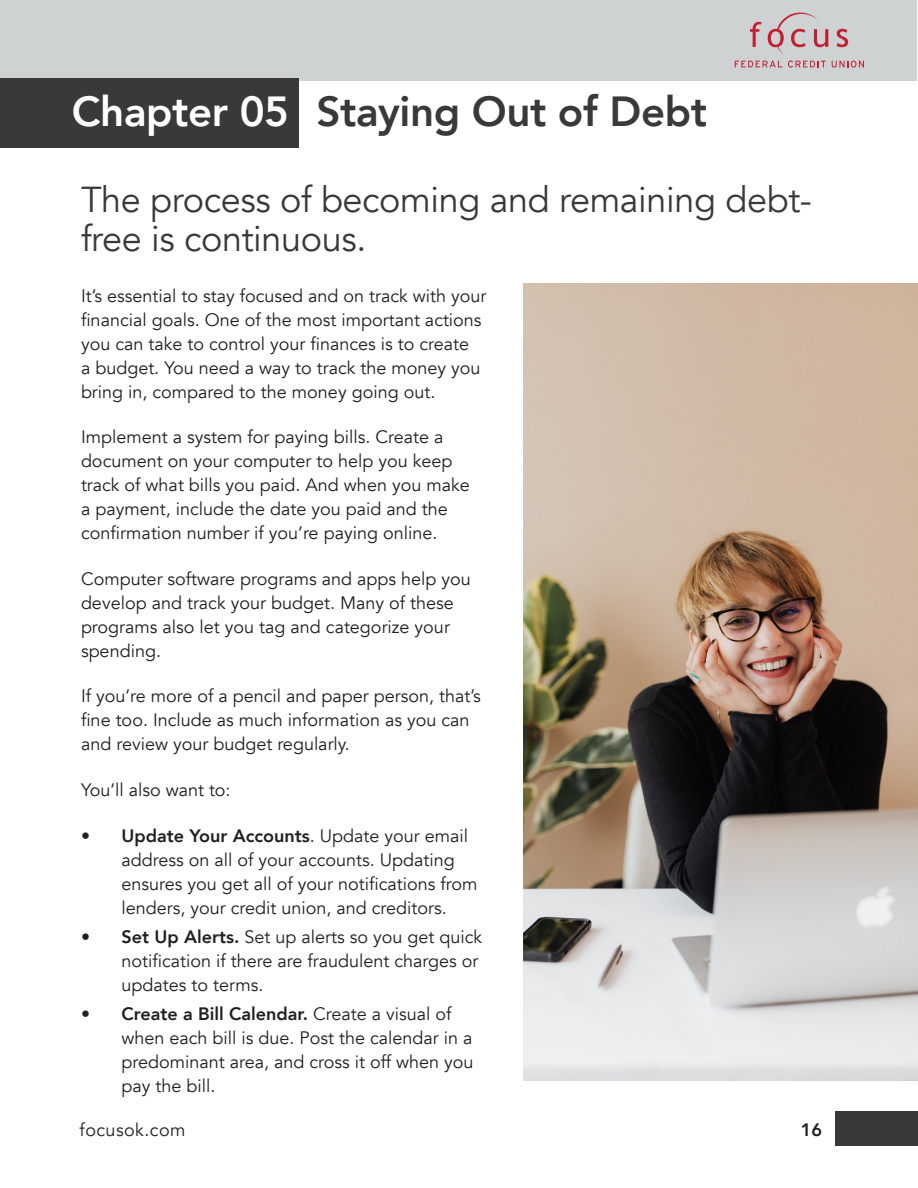
<style>
.page{position:relative;width:918px;height:1188px;background:#fff}
.page>*{position:absolute;margin:0;border:0;box-sizing:border-box;transform-origin:0 0}
.t1{font:800 42px "Avenir";letter-spacing:-.01em;color:#383939}
.t2{font:800 42px "Avenir";letter-spacing:-.01em;color:#fff}
.Cover-Story{font:36px/39px "Avenir";letter-spacing:-.01em;color:#383939}
.Paragraph-1{font:18px/24px "Avenir";color:#231f20}
.Paragraph-1-2{font:18px "Avenir";letter-spacing:.025em;color:#231f20}
.t3{font:800 18px "Avenir";color:#231f20}
.s1{font-weight:800}
</style>
<div class="page">
<div style="left:835px;top:1112px;width:82px;height:34px;background:#383939"></div>
<div style="left:1px;top:1px;width:916px;height:80px;background:#cfd2d3"></div>
<svg style="left:735px;top:61px;width:47px;height:6px"></svg>
<svg style="left:788px;top:61px;width:38px;height:7px"></svg>
<svg style="left:832px;top:61px;width:32px;height:7px"></svg>
<svg style="left:750px;top:22px;width:12px;height:25px"></svg>
<svg style="left:768px;top:13px;width:60px;height:42px"></svg>
<svg style="left:837px;top:29px;width:11px;height:18px"></svg>
<div style="left:1px;top:79px;width:298px;height:69px;background:#383939"></div>
<img style="left:524px;top:284px;width:394px;height:796px">
<p class="t2" style="left:72px;top:79px;width:219px">Chapter 05</p>
<p class="t1" style="left:316px;top:79px;width:392px">Staying Out of Debt</p>
<p class="Cover-Story" style="left:81px;top:180px;width:732px">The process of becoming and remaining debt&shy;free is continuous.</p>
<p class="Paragraph-1" style="left:81px;top:284px;width:407px">It’s essential to stay focused and on track with your financial goals. One of the most important actions you can take to control your finances is to create<br>a budget. You need a way to track the money you bring in, compared to the money going out.</p>
<p class="Paragraph-1" style="left:81px;top:425px;width:390px">Implement a system for paying bills. Create a document on your computer to help you keep track of what bills you paid. And when you make a payment, include the date you paid and the confirmation number if you’re paying online.</p>
<p class="Paragraph-1" style="left:81px;top:567px;width:392px">Computer software programs and apps help you develop and track your budget. Many of these programs also let you tag and categorize your spending.</p>
<p class="Paragraph-1" style="left:81px;top:685px;width:401px">If you’re more of a pencil and paper person, that’s fine too. Include as much information as you can and review your budget regularly.</p>
<p class="Paragraph-1" style="left:81px;top:778px;width:151px">You’ll also want to:</p>
<p class="Paragraph-1" style="left:122px;top:824px;width:358px;text-indent:-40px"><span class="s1">• Update Your Accounts</span>. Update your email address on all of your accounts. Updating ensures you get all of your notifications from lenders, your credit union, and creditors.</p>
<p class="Paragraph-1" style="left:122px;top:925px;width:362px;text-indent:-40px"><span class="s1">• Set Up Alerts.</span> Set up alerts so you get quick notification if there are fraudulent charges or updates to terms.</p>
<p class="Paragraph-1" style="left:122px;top:1003px;width:354px;text-indent:-40px"><span class="s1">• Create a Bill Calendar.</span> Create a visual of when each bill is due. Post the calendar in a predominant area, and cross it off when you pay the bill.</p>
<p class="Paragraph-1-2" style="left:80px;top:1119px;width:107px">focusok.com</p>
<p class="t3" style="left:801px;top:1115px;width:23px">16</p>
</div>
